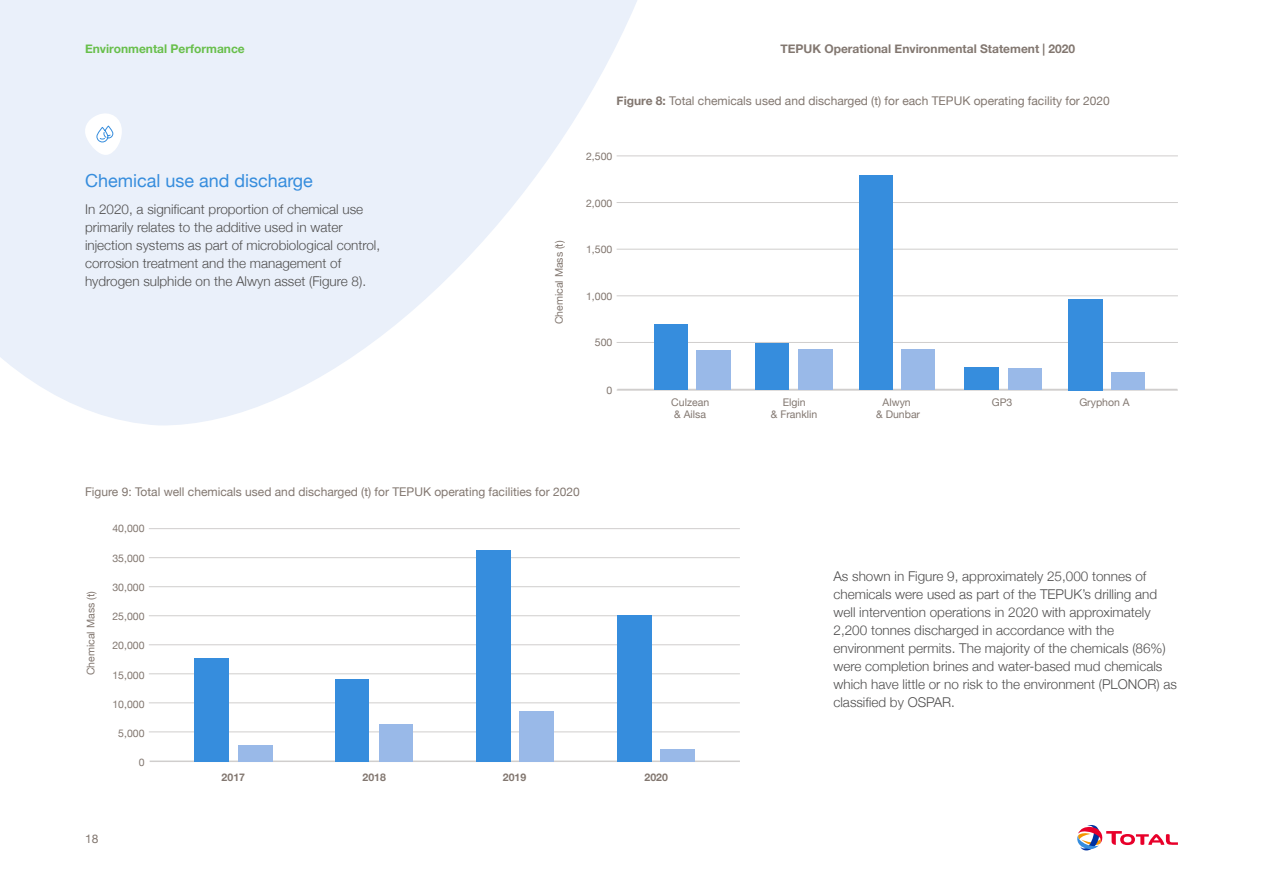
<style>
.page{position:relative;width:1263px;height:893px;background:#fff}
.page>*{position:absolute;margin:0;border:0;box-sizing:border-box;transform-origin:0 0}
.t1{font:18px "Helvetica Neue";color:#368ddd}
.t2{font:300 13.5px/18px "Helvetica Neue";color:#504f4f}
.t3{font:12px "Helvetica Neue";color:#827770}
.t4{font:700 12px "Helvetica Neue";color:#827770}
.t5{font:700 12px "Helvetica Neue";color:#68bf4b}
.t6{font:10.5px/12.6px "Helvetica Neue";color:#827770;text-align:center}
.t7{font:700 10.5px "Helvetica Neue";color:#827770}
.s1{font-weight:700}
</style>
<div class="page">
<svg style="left:0;top:0;width:914px;height:425px;fill:#eaf0fa"></svg>
<hr style="left:617px;top:155px;width:561px;height:1px;background:#d0cecd">
<hr style="left:617px;top:202px;width:561px;height:1px;background:#d0cecd">
<hr style="left:617px;top:249px;width:561px;height:1px;background:#d0cecd">
<hr style="left:617px;top:342px;width:561px;height:1px;background:#d0cecd">
<hr style="left:617px;top:295px;width:561px;height:1px;background:#d0cecd">
<hr style="left:617px;top:390px;width:561px;height:1px;background:#d0cecd">
<hr style="left:617px;top:389px;width:560px;height:1px;background:#d0cecd">
<hr style="left:149px;top:644px;width:591px;height:1px;background:#d0cecd">
<hr style="left:149px;top:615px;width:591px;height:1px;background:#d0cecd">
<hr style="left:149px;top:586px;width:591px;height:1px;background:#d0cecd">
<hr style="left:149px;top:557px;width:591px;height:1px;background:#d0cecd">
<hr style="left:149px;top:528px;width:591px;height:1px;background:#d0cecd">
<hr style="left:149px;top:673px;width:591px;height:1px;background:#d0cecd">
<hr style="left:149px;top:731px;width:591px;height:1px;background:#d0cecd">
<hr style="left:149px;top:702px;width:591px;height:1px;background:#d0cecd">
<hr style="left:150px;top:760px;width:590px;height:2px;background:#d0cecd">
<svg style="left:82px;top:110px;width:40px;height:45px"></svg>
<div style="left:1068px;top:299px;width:34px;height:91px;background:#368ddd"></div>
<div style="left:1111px;top:372px;width:33px;height:18px;background:#99b9e8"></div>
<div style="left:964px;top:367px;width:35px;height:23px;background:#368ddd"></div>
<div style="left:1008px;top:369px;width:33px;height:21px;background:#99b9e8"></div>
<div style="left:860px;top:175px;width:33px;height:215px;background:#368ddd"></div>
<div style="left:902px;top:350px;width:33px;height:40px;background:#99b9e8"></div>
<div style="left:756px;top:343px;width:33px;height:47px;background:#368ddd"></div>
<div style="left:798px;top:350px;width:34px;height:40px;background:#99b9e8"></div>
<div style="left:654px;top:324px;width:33px;height:66px;background:#368ddd"></div>
<div style="left:696px;top:351px;width:35px;height:39px;background:#99b9e8"></div>
<div style="left:617px;top:615px;width:35px;height:147px;background:#368ddd"></div>
<div style="left:661px;top:749px;width:34px;height:13px;background:#99b9e8"></div>
<div style="left:336px;top:679px;width:33px;height:83px;background:#368ddd"></div>
<div style="left:379px;top:724px;width:33px;height:38px;background:#99b9e8"></div>
<div style="left:194px;top:658px;width:35px;height:104px;background:#368ddd"></div>
<div style="left:238px;top:745px;width:34px;height:17px;background:#99b9e8"></div>
<div style="left:476px;top:550px;width:34px;height:212px;background:#368ddd"></div>
<div style="left:519px;top:711px;width:35px;height:51px;background:#99b9e8"></div>
<svg style="left:1077px;top:825px;width:101px;height:26px"></svg>
<p class="t5" style="left:85px;top:39px;width:161px">Environmental Performance</p>
<h1 class="t1" style="left:85px;top:168px;width:229px">Chemical use and discharge</h1>
<p class="t2" style="left:85px;top:199px;width:297px">In 2020, a significant proportion of chemical use primarily relates to the additive used in water injection systems as part of microbiological control, corrosion treatment and the management of hydrogen sulphide on the Alwyn asset (Figure 8).</p>
<p class="t6" style="left:553px;top:324px;width:85px;rotate:-90deg">Chemical Mass (t)</p>
<p class="t4" style="left:780px;top:39px;width:296px">TEPUK Operational Environmental Statement | 2020</p>
<p class="t3" style="left:617px;top:92px;width:495px"><span class="s1">Figure 8:</span> Total chemicals used and discharged (t) for each TEPUK operating facility for 2020</p>
<p class="t6" style="left:586px;top:150px;width:28px">2,500</p>
<p class="t6" style="left:586px;top:197px;width:28px">2,000</p>
<p class="t6" style="left:586px;top:244px;width:28px">1,500</p>
<p class="t6" style="left:586px;top:290px;width:28px">1,000</p>
<p class="t6" style="left:595px;top:337px;width:19px">500</p>
<p class="t6" style="left:606px;top:385px;width:7px">0</p>
<p class="t6" style="left:671px;top:396px;width:39px;text-align:left">Culzean &amp; Ailsa</p>
<p class="t6" style="left:771px;top:396px;width:48px">Elgin<br>&amp; Franklin</p>
<p class="t6" style="left:876px;top:396px;width:45px">Alwyn<br>&amp; Dunbar</p>
<p class="t6" style="left:992px;top:396px;width:22px">GP3</p>
<p class="t6" style="left:1079px;top:396px;width:52px">Gryphon A</p>
<p class="t3" style="left:85px;top:483px;width:496px">Figure 9: Total well chemicals used and discharged (t) for TEPUK operating facilities for 2020</p>
<p class="t6" style="left:85px;top:675px;width:85px;rotate:-90deg">Chemical Mass (t)</p>
<p class="t6" style="left:112px;top:523px;width:34px">40,000</p>
<p class="t6" style="left:112px;top:552px;width:34px">35,000</p>
<p class="t6" style="left:112px;top:581px;width:34px">30,000</p>
<p class="t6" style="left:112px;top:611px;width:34px">25,000</p>
<p class="t6" style="left:112px;top:640px;width:34px">20,000</p>
<p class="t6" style="left:112px;top:669px;width:34px">15,000</p>
<p class="t6" style="left:112px;top:698px;width:34px">10,000</p>
<p class="t6" style="left:118px;top:728px;width:28px">5,000</p>
<p class="t6" style="left:139px;top:757px;width:7px">0</p>
<p class="t3" style="left:85px;top:830px;width:15px">18</p>
<p class="t7" style="left:222px;top:769px;width:25px">2017</p>
<p class="t7" style="left:363px;top:769px;width:25px">2018</p>
<p class="t7" style="left:503px;top:769px;width:25px">2019</p>
<p class="t7" style="left:644px;top:769px;width:25px">2020</p>
<p class="t2" style="left:833px;top:566px;width:345px">As shown in Figure 9, approximately 25,000 tonnes of chemicals were used as part of the TEPUK’s drilling and well intervention operations in 2020 with approximately 2,200 tonnes discharged in accordance with the environment permits. The majority of the chemicals (86%) were completion brines and water-based mud chemicals which have little or no risk to the environment (PLONOR) as classified by OSPAR.</p>
</div>
